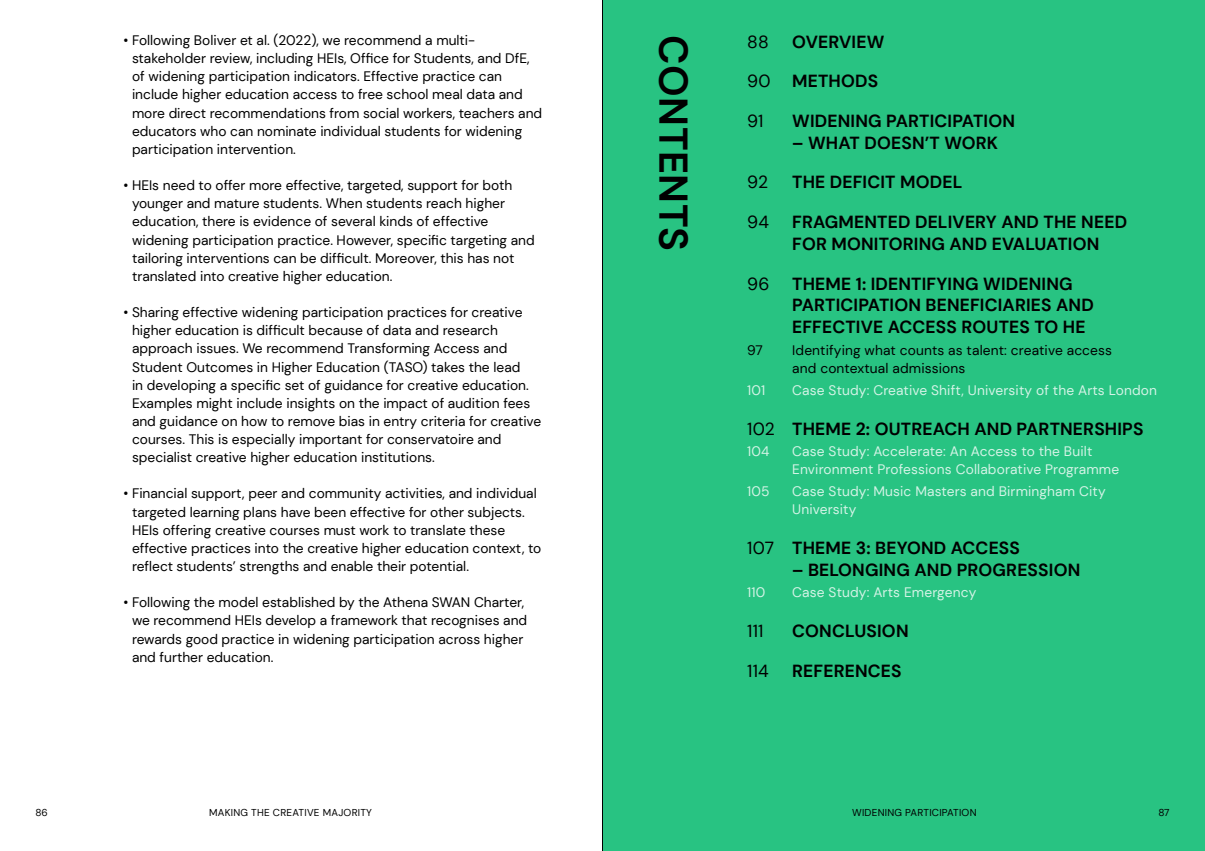
<style>
.page{position:relative;width:1205px;height:851px;background:#fff}
.page>*{position:absolute;margin:0;border:0;box-sizing:border-box;transform-origin:0 0}
.t1{font:700 40px "DM Sans";letter-spacing:.01em;color:#000}
.t2{font:700 17.5px/21.9px "DM Sans";letter-spacing:.01em;color:#000}
.t3{font:17.5px "DM Sans";letter-spacing:.01em;color:#000}
.t4{font:13.75px/18.1px "DM Sans";color:#000}
.t5{font:13.75px/18.1px "DM Sans";letter-spacing:.01em;color:#d4f3e6}
.t6{font:10px "DM Sans";letter-spacing:.025em;color:#000}
.s1{font-weight:400}
</style>
<div class="page">
<div style="left:602px;top:0;width:603px;height:850px;background:#28c382"></div>
<hr style="left:602px;top:0;width:1px;height:850px;background:#000">
<p class="t4" style="left:123px;top:31px;width:353px">• Following Boliver et al. (2022), we recommend a multi-</p>
<p class="t4" style="left:132px;top:49px;width:399px">stakeholder review, including HEIs, Office for Students, and DfE,</p>
<p class="t4" style="left:132px;top:67px;width:412px">of widening participation indicators. Effective practice can include higher education access to free school meal data and more direct recommendations from social workers, teachers and educators who can nominate individual students for widening participation intervention.</p>
<p class="t4" style="left:132px;top:176px;width:382px;text-indent:-9px">• HEIs need to offer more effective, targeted, support for both younger and mature students. When students reach higher education, there is evidence of several kinds of effective</p>
<p class="t4" style="left:132px;top:230px;width:404px">widening participation practice. However, specific targeting and tailoring interventions can be difficult. Moreover, this has not</p>
<p class="t4" style="left:132px;top:267px;width:262px">translated into creative higher education.</p>
<p class="t4" style="left:123px;top:303px;width:401px">• Sharing effective widening participation practices for creative</p>
<p class="t4" style="left:132px;top:321px;width:367px">higher education is difficult because of data and research</p>
<p class="t4" style="left:132px;top:339px;width:390px">approach issues. We recommend Transforming Access and<br>Student Outcomes in Higher Education (TASO) takes the lead</p>
<p class="t4" style="left:132px;top:375px;width:398px">in developing a specific set of guidance for creative education.</p>
<p class="t4" style="left:132px;top:394px;width:411px">Examples might include insights on the impact of audition fees and guidance on how to remove bias in entry criteria for creative courses. This is especially important for conservatoire and specialist creative higher education institutions.</p>
<p class="t4" style="left:132px;top:484px;width:411px;text-indent:-9px">• Financial support, peer and community activities, and individual targeted learning plans have been effective for other subjects.<br>HEIs offering creative courses must work to translate these effective practices into the creative higher education context, to</p>
<p class="t4" style="left:132px;top:557px;width:338px">reflect students’ strengths and enable their potential.</p>
<p class="t4" style="left:132px;top:593px;width:397px;text-indent:-9px">• Following the model established by the Athena SWAN Charter, we recommend HEIs develop a framework that recognises and rewards good practice in widening participation across higher and further education.</p>
<p class="t1" style="left:698px;top:35px;width:217px;rotate:90deg">CONTENTS</p>
<p class="t3" style="left:747px;top:31px;width:23px">88</p>
<p class="t2" style="left:792px;top:31px;width:94px">OVERVIEW</p>
<p class="t2" style="left:747px;top:70px;width:133px"><span class="s1">90</span> METHODS</p>
<p class="t3" style="left:747px;top:110px;width:18px">91</p>
<p class="t2" style="left:792px;top:110px;width:224px">WIDENING PARTICIPATION</p>
<p class="t2" style="left:792px;top:132px;width:207px">– WHAT DOESN’T WORK</p>
<p class="t3" style="left:747px;top:171px;width:22px">92</p>
<p class="t2" style="left:792px;top:171px;width:172px">THE DEFICIT MODEL</p>
<p class="t3" style="left:747px;top:211px;width:23px">94</p>
<p class="t2" style="left:792px;top:211px;width:336px">FRAGMENTED DELIVERY AND THE NEED<br>FOR MONITORING AND EVALUATION</p>
<p class="t3" style="left:747px;top:272px;width:24px">96</p>
<p class="t2" style="left:792px;top:272px;width:303px">THEME 1: IDENTIFYING WIDENING<br>PARTICIPATION BENEFICIARIES AND<br>EFFECTIVE ACCESS ROUTES TO HE</p>
<p class="t4" style="left:747px;top:341px;width:17px">97</p>
<p class="t4" style="left:792px;top:341px;width:321px">Identifying what counts as talent: creative access and contextual admissions</p>
<p class="t5" style="left:747px;top:381px;width:20px">101</p>
<p class="t5" style="left:792px;top:381px;width:366px">Case Study: Creative Shift, University of the Arts London</p>
<p class="t2" style="left:747px;top:417px;width:398px"><span class="s1">102</span> THEME 2: OUTREACH AND PARTNERSHIPS</p>
<p class="t5" style="left:747px;top:442px;width:24px">104</p>
<p class="t5" style="left:792px;top:442px;width:328px">Case Study: Accelerate: An Access to the Built<br>Environment Professions Collaborative Programme</p>
<p class="t5" style="left:747px;top:482px;width:24px">105</p>
<p class="t5" style="left:792px;top:482px;width:315px">Case Study: Music Masters and Birmingham City<br>University</p>
<p class="t2" style="left:747px;top:536px;width:274px"><span class="s1">107</span> THEME 3: BEYOND ACCESS</p>
<p class="t2" style="left:792px;top:558px;width:290px">– BELONGING AND PROGRESSION</p>
<p class="t5" style="left:747px;top:583px;width:20px">110</p>
<p class="t5" style="left:792px;top:583px;width:186px">Case Study: Arts Emergency</p>
<p class="t3" style="left:747px;top:620px;width:18px">111</p>
<p class="t2" style="left:792px;top:619px;width:118px">CONCLUSION</p>
<p class="t3" style="left:747px;top:659px;width:23px">114</p>
<p class="t2" style="left:792px;top:659px;width:111px">REFERENCES</p>
<p class="t6" style="left:35px;top:805px;width:14px">86</p>
<p class="t6" style="left:209px;top:805px;width:164px">MAKING THE CREATIVE MAJORITY</p>
<p class="t6" style="left:1158px;top:805px;width:13px">87</p>
<p class="t6" style="left:852px;top:805px;width:126px">WIDENING PARTICIPATION</p>
</div>
